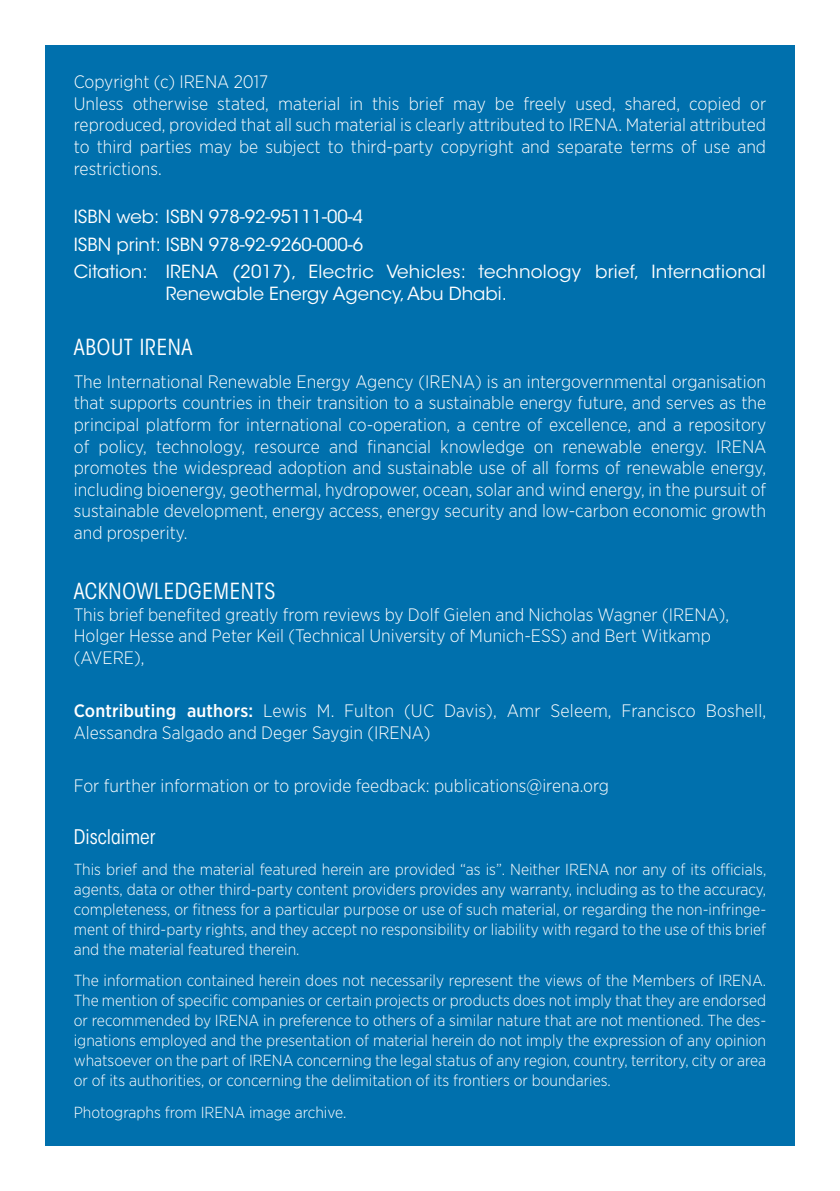
<style>
.page{position:relative;width:840px;height:1191px;background:#fff}
.page>*{position:absolute;margin:0;border:0;box-sizing:border-box;transform-origin:0 0}
.t1{font:condensed 22px "ITC Avant Garde Std";letter-spacing:.03em;color:#fff}
.t2{font:condensed 20px "ITC Avant Garde Std";color:#fff}
.t3{font:300 18px/21.6px "Gotham Narrow";color:#fff}
.t4{font:18px/27.2px "ITC Avant Garde Std";color:#fff}
.t5{font:300 16px/20px "Gotham Narrow";color:#fff;text-align:justify}
.s1{font-weight:500}
</style>
<div class="page">
<div style="left:45px;top:45px;width:749px;height:1100px;background:#0070ad"></div>
<p class="t3" style="left:74px;top:71px;width:693px">Copyright (c) IRENA 2017<br>Unless otherwise stated, material in this brief may be freely used, shared, copied or reproduced, provided that all such material is clearly attributed to IRENA. Material attributed to third parties may be subject to third-party copyright and separate terms of use and restrictions.</p>
<p class="t4" style="left:74px;top:203px;width:693px">ISBN web: ISBN 978-92-95111-00-4<br>ISBN print: ISBN 978-92-9260-000-6<br>Citation: IRENA (2017), Electric Vehicles: technology brief, International</p>
<p class="t4" style="left:166px;top:280px;width:342px">Renewable Energy Agency, Abu Dhabi.</p>
<p class="t1" style="left:74px;top:334px;width:120px">ABOUT IRENA</p>
<p class="t3" style="left:74px;top:370px;width:693px;text-align:justify">The International Renewable Energy Agency (IRENA) is an intergovernmental organisation that supports countries in their transition to a sustainable energy future, and serves as the principal platform for international co-operation, a centre of excellence, and a repository of policy, technology, resource and financial knowledge on renewable energy. IRENA promotes the widespread adoption and sustainable use of all forms of renewable energy, including bioenergy, geothermal, hydropower, ocean, solar and wind energy, in the pursuit of sustainable development, energy access, energy security and low-carbon economic growth and prosperity.</p>
<p class="t1" style="left:74px;top:578px;width:203px">ACKNOWLEDGEMENTS</p>
<p class="t3" style="left:74px;top:603px;width:656px">This brief benefited greatly from reviews by Dolf Gielen and Nicholas Wagner (IRENA),<br>Holger Hesse and Peter Keil (Technical University of Munich-ESS) and Bert Witkamp (AVERE),</p>
<p class="t3" style="left:74px;top:699px;width:693px"><span class="s1">Contributing authors:</span> Lewis M. Fulton (UC Davis), Amr Seleem, Francisco Boshell,<br>Alessandra Salgado and Deger Saygin (IRENA)</p>
<p class="t3" style="left:74px;top:774px;width:536px">For further information or to provide feedback: publications@irena.org</p>
<p class="t2" style="left:74px;top:824px;width:83px">Disclaimer</p>
<p class="t5" style="left:74px;top:859px;width:693px">This brief and the material featured herein are provided “as is”. Neither IRENA nor any of its officials, agents, data or other third-party content providers provides any warranty, including as to the accuracy, completeness, or fitness for a particular purpose or use of such material, or regarding the non-infringe&shy;ment of third-party rights, and they accept no responsibility or liability with regard to the use of this brief and the material featured therein.</p>
<p class="t5" style="left:74px;top:970px;width:693px">The information contained herein does not necessarily represent the views of the Members of IRENA.<br>The mention of specific companies or certain projects or products does not imply that they are endorsed or recommended by IRENA in preference to others of a similar nature that are not mentioned. The des&shy;ignations employed and the presentation of material herein do not imply the expression of any opinion whatsoever on the part of IRENA concerning the legal status of any region, country, territory, city or area or of its authorities, or concerning the delimitation of its frontiers or boundaries.</p>
<p class="t5" style="left:74px;top:1101px;width:274px">Photographs from IRENA image archive.</p>
</div>
